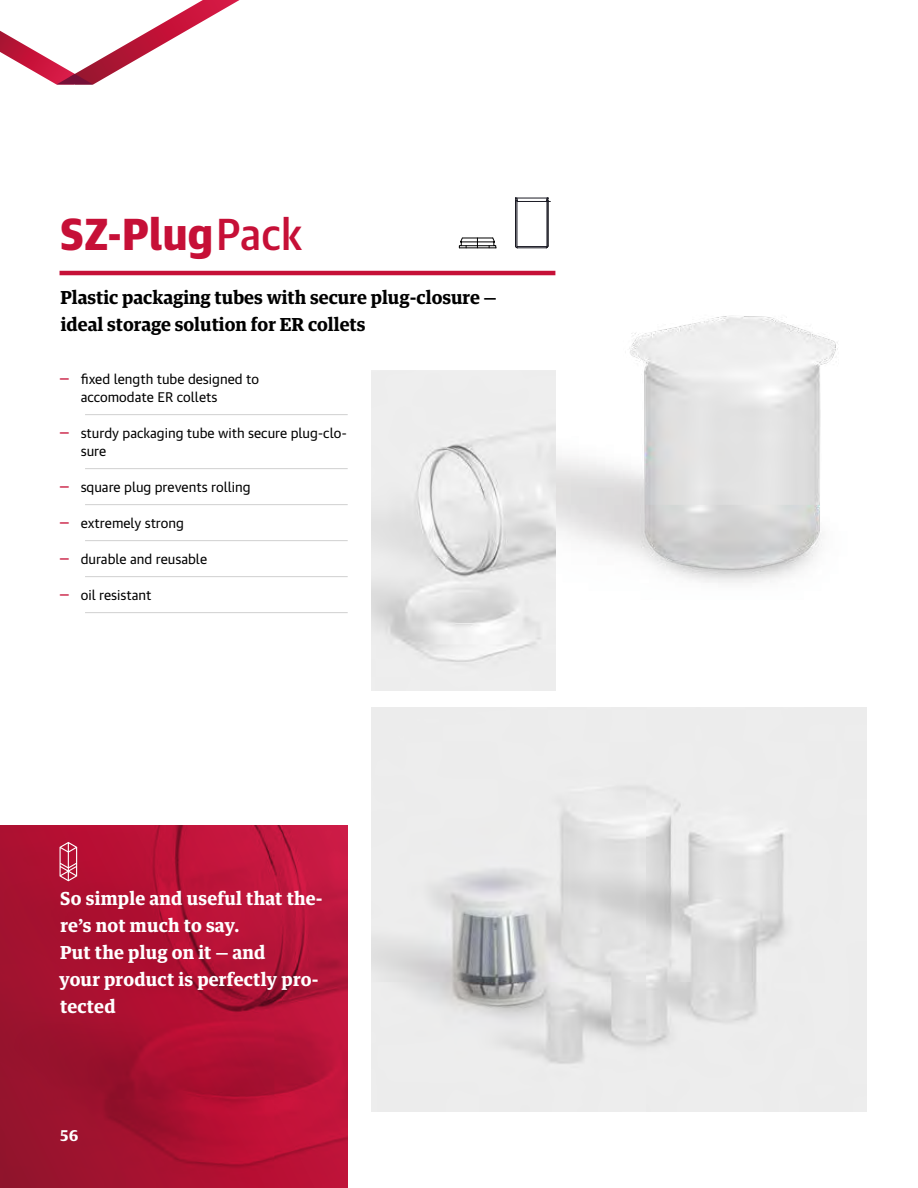
<style>
.page{position:relative;width:918px;height:1188px;background:#fff}
.page>*{position:absolute;margin:0;border:0;box-sizing:border-box;transform-origin:0 0}
.t1{font:700 45px "Guardian Sans Narrow";letter-spacing:.02em;color:#c61037}
.t2{font:700 18px/27px "Guardian Text Egyp";letter-spacing:.01em;color:#fff}
.t3{font:700 18px/27px "Guardian Text Egyp";color:#000}
.t4{font:700 15px "Guardian Text Egyp";color:#fff}
.t5{font:13.5px/18px "Guardian Text Sans";color:#000}
.s1{font-weight:500}
.s2{font-family:"Guardian Egyp";font-weight:600}
.s3{font-weight:500;color:#c61037}
</style>
<div class="page">
<img style="left:323px;top:245px;width:515px;height:446px">
<svg style="left:0;top:825px;width:348px;height:363px;background:#ae1133"></svg>
<svg style="left:60px;top:842px;width:17px;height:39px"></svg>
<img style="left:371px;top:707px;width:496px;height:404px">
<img style="left:371px;top:371px;width:184px;height:319px">
<svg style="left:0;top:0;width:240px;height:85px"></svg>
<svg style="left:515px;top:197px;width:34px;height:52px"></svg>
<hr style="left:517px;top:201px;width:33px;height:1px;background:#1a1a24">
<hr style="left:459px;top:248px;width:37px;height:1px;background:#000">
<svg style="left:459px;top:237px;width:37px;height:11px"></svg>
<hr style="left:60px;top:271px;width:495px;height:4px;background:#c61037">
<hr style="left:85px;top:414px;width:263px;height:1px;background:#d0d0d0">
<hr style="left:85px;top:468px;width:263px;height:1px;background:#d0d0d0">
<hr style="left:85px;top:504px;width:263px;height:1px;background:#d0d0d0">
<hr style="left:85px;top:540px;width:263px;height:1px;background:#d0d0d0">
<hr style="left:85px;top:576px;width:263px;height:1px;background:#d0d0d0">
<hr style="left:85px;top:612px;width:263px;height:1px;background:#d0d0d0">
<h1 class="t1" style="left:61px;top:201px;width:243px">SZ-Plug<span class="s1">Pack</span></h1>
<h2 class="t3" style="left:60px;top:283px;width:438px">Plastic packaging tubes with secure plug-closure <span class="s2">— </span>ideal storage solution for ER collets</h2>
<p class="t5" style="left:81px;top:368px;width:180px;text-indent:-21px"><span class="s3">—</span> fixed length tube designed to accomodate ER collets</p>
<p class="t5" style="left:81px;top:422px;width:268px;text-indent:-21px"><span class="s3">—</span> sturdy packaging tube with secure plug-clo&shy;sure</p>
<p class="t5" style="left:60px;top:476px;width:193px"><span class="s3">—</span> square plug prevents rolling</p>
<p class="t5" style="left:60px;top:512px;width:126px"><span class="s3">—</span> extremely strong</p>
<p class="t5" style="left:60px;top:548px;width:149px"><span class="s3">—</span> durable and reusable</p>
<p class="t5" style="left:60px;top:584px;width:93px"><span class="s3">—</span> oil resistant</p>
<h2 class="t2" style="left:59px;top:883px;width:265px">So simple and useful that the&shy;re’s not much to say.<br>Put the plug on it <span class="s2">—</span> and<br>your product is perfectly pro&shy;tected</h2>
<p class="t4" style="left:60px;top:1123px;width:21px">56</p>
</div>
